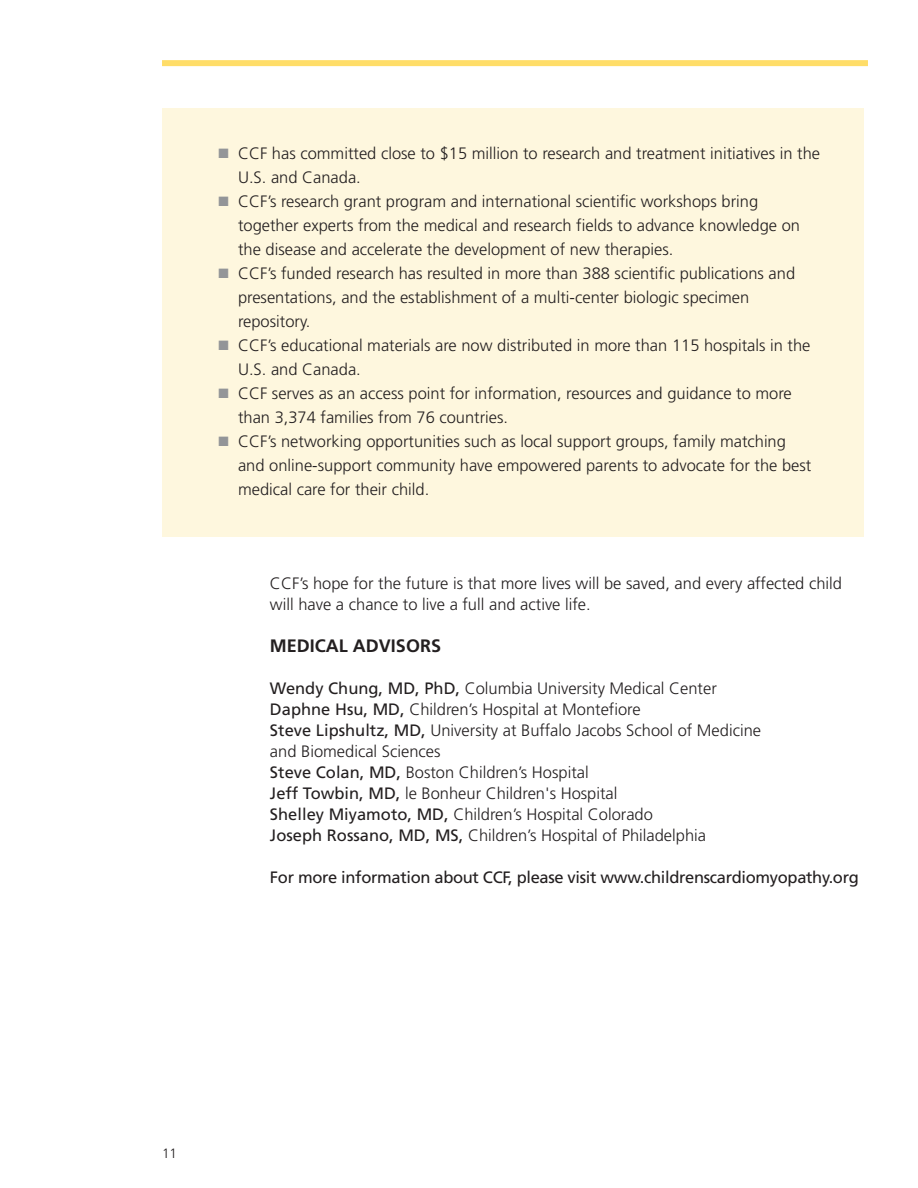
<style>
.page{position:relative;width:918px;height:1188px;background:#fff}
.page>*{position:absolute;margin:0;border:0;box-sizing:border-box;transform-origin:0 0}
.t1{font:700 18px "Frutiger";color:#231f20}
.t2{font:300 16.5px/24px "Frutiger";color:#231f20}
.t3{font:16.5px "Frutiger";letter-spacing:-.02em;color:#231f20}
.t4{font:300 13.5px "Frutiger";color:#231f20}
.s1{color:#939598}
.s2{font-weight:400}
</style>
<div class="page">
<div style="left:162px;top:60px;width:706px;height:6px;background:#ffdd68"></div>
<div style="left:162px;top:108px;width:702px;height:428px;background:#fef7de"></div>
<p class="t2" style="left:238px;top:143px;width:584px;text-indent:-19px"><span class="s1">■</span> CCF has committed close to $15 million to research and treatment initiatives in the<br>U.S. and Canada.</p>
<p class="t2" style="left:238px;top:191px;width:564px;text-indent:-19px"><span class="s1">■</span> CCF’s research grant program and international scientific workshops bring together experts from the medical and research fields to advance knowledge on the disease and accelerate the development of new therapies.</p>
<p class="t2" style="left:238px;top:263px;width:559px;text-indent:-19px"><span class="s1">■</span> CCF’s funded research has resulted in more than 388 scientific publications and presentations, and the establishment of a multi-center biologic specimen repository.</p>
<p class="t2" style="left:238px;top:335px;width:574px;text-indent:-19px"><span class="s1">■</span> CCF’s educational materials are now distributed in more than 115 hospitals in the<br>U.S. and Canada.</p>
<p class="t2" style="left:238px;top:383px;width:555px;text-indent:-19px"><span class="s1">■</span> CCF serves as an access point for information, resources and guidance to more than 3,374 families from 76 countries.</p>
<p class="t2" style="left:238px;top:431px;width:575px;text-indent:-19px"><span class="s1">■</span> CCF’s networking opportunities such as local support groups, family matching and online-support community have empowered parents to advocate for the best medical care for their child.</p>
<p class="t2" style="left:270px;top:574px;width:574px;line-height:21px">CCF’s hope for the future is that more lives will be saved, and every affected child will have a chance to live a full and active life.</p>
<p class="t1" style="left:270px;top:639px;width:173px">MEDICAL ADVISORS</p>
<p class="t2" style="left:270px;top:678px;width:448px"><span class="s2">Wendy Chung, MD, PhD,</span> Columbia University Medical Center</p>
<p class="t2" style="left:270px;top:699px;width:372px"><span class="s2">Daphne Hsu, MD,</span> Children’s Hospital at Montefiore</p>
<p class="t2" style="left:270px;top:721px;width:493px;line-height:21px"><span class="s2">Steve Lipshultz, MD,</span> University at Buffalo Jacobs School of Medicine and Biomedical Sciences</p>
<p class="t2" style="left:270px;top:762px;width:320px"><span class="s2">Steve Colan, MD,</span> Boston Children’s Hospital</p>
<p class="t2" style="left:270px;top:783px;width:349px"><span class="s2">Jeff Towbin, MD,</span> le Bonheur Children's Hospital</p>
<p class="t2" style="left:270px;top:804px;width:384px"><span class="s2">Shelley Miyamoto, MD,</span> Children’s Hospital Colorado</p>
<p class="t2" style="left:270px;top:825px;width:438px"><span class="s2">Joseph Rossano, MD, MS,</span> Children’s Hospital of Philadelphia</p>
<p class="t3" style="left:270px;top:871px;width:590px">For more information about CCF, please visit www.childrenscardiomyopathy.org</p>
<p class="t4" style="left:162px;top:1148px;width:17px">11</p>
</div>
